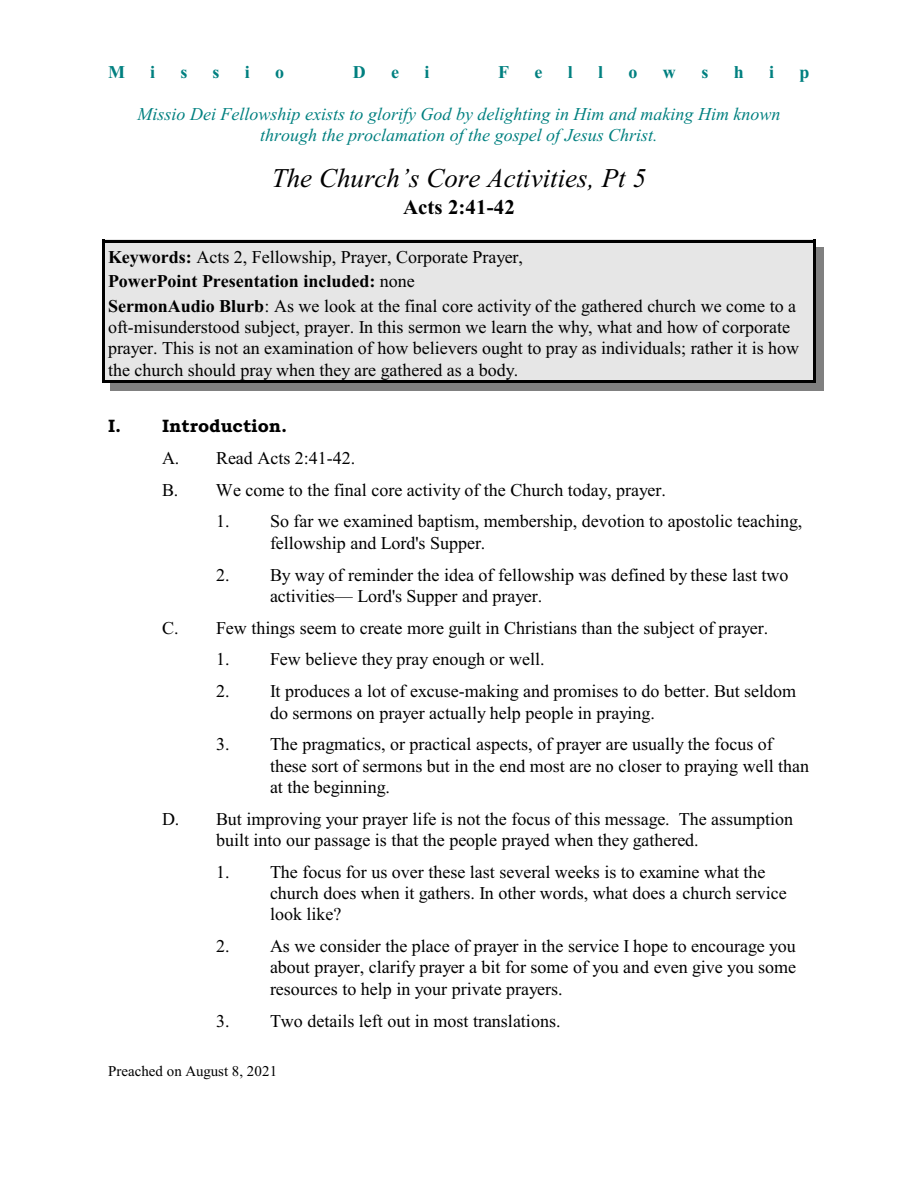
<style>
.page{position:relative;width:918px;height:1188px;background:#fff}
.page>*{position:absolute;margin:0;border:0;box-sizing:border-box;transform-origin:0 0}
.t1{font:italic 27px "Times New Roman";color:#000}
.t2{font:700 21px "Times New Roman";color:#000}
.t3{font:18px/21.3px "Times New Roman";color:#000}
.t4{font:italic 18px/21.3px "Times New Roman";color:#008080;text-align:center}
.t5{font:700 18px "Times New Roman";color:#008080}
.t6{font:18px "Bookman Old Style";color:#000}
.t7{font:15px "Times New Roman";color:#000}
.s1{font-weight:700}
</style>
<div class="page">
<div style="left:102px;top:240px;width:714px;height:30px;background:#e6e6e6"></div>
<hr style="left:102px;top:240px;width:3px;height:33px;background:#000">
<hr style="left:813px;top:240px;width:3px;height:33px;background:#000">
<hr style="left:102px;top:240px;width:714px;height:2px;background:#000">
<div style="left:816px;top:248px;width:8px;height:22px;background:#808080"></div>
<div style="left:102px;top:270px;width:714px;height:25px;background:#e6e6e6"></div>
<hr style="left:102px;top:267px;width:3px;height:30px;background:#000">
<hr style="left:813px;top:267px;width:3px;height:30px;background:#000">
<div style="left:816px;top:270px;width:8px;height:24px;background:#808080"></div>
<div style="left:102px;top:295px;width:714px;height:88px;background:#e6e6e6"></div>
<hr style="left:102px;top:292px;width:3px;height:91px;background:#000">
<hr style="left:813px;top:292px;width:3px;height:91px;background:#000">
<hr style="left:102px;top:380px;width:714px;height:3px;background:#000">
<div style="left:816px;top:295px;width:8px;height:96px;background:#808080"></div>
<div style="left:110px;top:383px;width:713px;height:8px;background:#808080"></div>
<p class="t5" style="left:108px;top:66px;width:18px">M</p>
<p class="t5" style="left:150px;top:66px;width:7px">i</p>
<p class="t5" style="left:180px;top:66px;width:9px">s</p>
<p class="t5" style="left:213px;top:66px;width:9px">s</p>
<p class="t5" style="left:245px;top:66px;width:7px">i</p>
<p class="t5" style="left:275px;top:66px;width:10px">o</p>
<p class="t5" style="left:353px;top:66px;width:14px">D</p>
<p class="t5" style="left:391px;top:66px;width:9px">e</p>
<p class="t5" style="left:425px;top:66px;width:7px">i</p>
<p class="t5" style="left:498px;top:66px;width:12px">F</p>
<p class="t5" style="left:535px;top:66px;width:9px">e</p>
<p class="t5" style="left:568px;top:66px;width:7px">l</p>
<p class="t5" style="left:598px;top:66px;width:7px">l</p>
<p class="t5" style="left:629px;top:66px;width:10px">o</p>
<p class="t5" style="left:663px;top:66px;width:14px">w</p>
<p class="t5" style="left:701px;top:66px;width:9px">s</p>
<p class="t5" style="left:734px;top:66px;width:12px">h</p>
<p class="t5" style="left:769px;top:66px;width:7px">i</p>
<p class="t5" style="left:800px;top:66px;width:12px">p</p>
<p class="t4" style="left:138px;top:105px;width:644px">Missio Dei Fellowship exists to glorify God by delighting in Him and making Him known through the proclamation of the gospel of Jesus Christ.</p>
<h1 class="t1" style="left:272px;top:168px;width:376px">The Church’s Core Activities, Pt 5</h1>
<p class="t2" style="left:403px;top:200px;width:113px">Acts 2:41-42</p>
<p class="t3" style="left:108px;top:246px;width:690px;line-height:24.6px"><span class="s1">Keywords:</span> Acts 2, Fellowship, Prayer, Corporate Prayer,<br><span class="s1">PowerPoint Presentation included:</span> none<br><span class="s1">SermonAudio Blurb</span>: As we look at the final core activity of the gathered church we come to a</p>
<p class="t3" style="left:108px;top:318px;width:693px">oft-misunderstood subject, prayer. In this sermon we learn the why, what and how of corporate prayer. This is not an examination of how believers ought to pray as individuals; rather it is how the church should pray when they are gathered as a body.</p>
<p class="t6" style="left:108px;top:419px;width:181px">I. Introduction.</p>
<p class="t3" style="left:162px;top:443px;width:505px;line-height:31.8px">A. Read Acts 2:41-42.<br>B. We come to the final core activity of the Church today, prayer.</p>
<p class="t3" style="left:270px;top:512px;width:534px;text-indent:-54px">1. So far we examined baptism, membership, devotion to apostolic teaching, fellowship and Lord's Supper.</p>
<p class="t3" style="left:270px;top:566px;width:520px;text-indent:-54px">2. By way of reminder the idea of fellowship was defined by these last two activities— Lord's Supper and prayer.</p>
<p class="t3" style="left:162px;top:619px;width:608px">C. Few things seem to create more guilt in Christians than the subject of prayer.</p>
<p class="t3" style="left:216px;top:651px;width:330px">1. Few believe they pray enough or well.</p>
<p class="t3" style="left:270px;top:682px;width:528px;text-indent:-54px">2. It produces a lot of excuse-making and promises to do better. But seldom do sermons on prayer actually help people in praying.</p>
<p class="t3" style="left:270px;top:735px;width:541px;text-indent:-54px">3. The pragmatics, or practical aspects, of prayer are usually the focus of these sort of sermons but in the end most are no closer to praying well than at the beginning.</p>
<p class="t3" style="left:216px;top:810px;width:579px;text-indent:-54px">D. But improving your prayer life is not the focus of this message. The assumption built into our passage is that the people prayed when they gathered.</p>
<p class="t3" style="left:270px;top:863px;width:518px;text-indent:-54px">1. The focus for us over these last several weeks is to examine what the church does when it gathers. In other words, what does a church service look like?</p>
<p class="t3" style="left:270px;top:937px;width:528px;text-align:justify;text-indent:-54px">2. As we consider the place of prayer in the service I hope to encourage you about prayer, clarify prayer a bit for some of you and even give you some resources to help in your private prayers.</p>
<p class="t3" style="left:216px;top:1012px;width:346px">3. Two details left out in most translations.</p>
<p class="t7" style="left:108px;top:1066px;width:171px">Preached on August 8, 2021</p>
</div>
